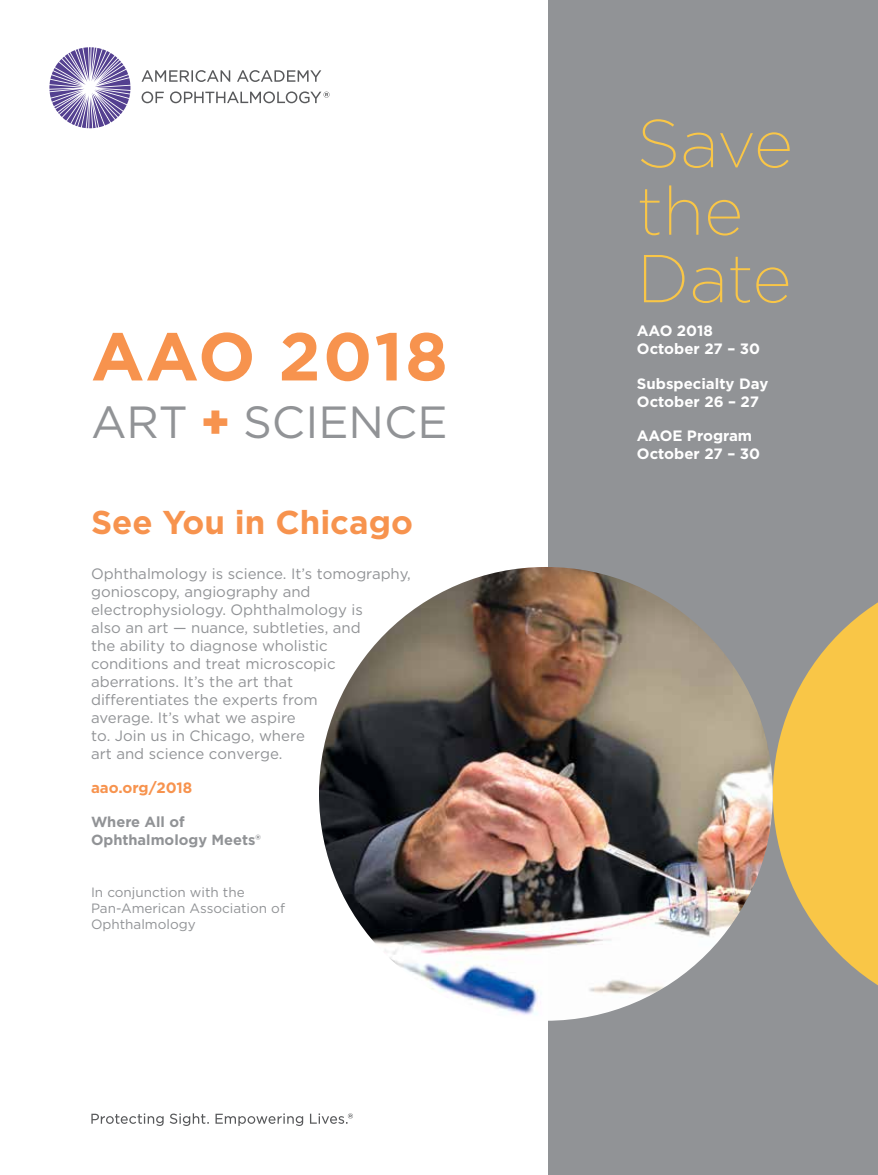
<style>
.page{position:relative;width:878px;height:1175px;background:#fff}
.page>*{position:absolute;margin:0;border:0;box-sizing:border-box;transform-origin:0 0}
.t1{font:200 67.5px/67.5px "Gotham";color:#f9c647}
.t2{font:700 67.5px "Gotham";letter-spacing:.03em;color:#f7934e}
.t3{font:45px "Gotham";color:#919396}
.t4{font:700 33px "Gotham";color:#f7934e}
.t5{font:15px/18px "Gotham";color:#919396}
.t6{font:700 15px/18px "Gotham";color:#fff}
.t7{font:700 15px "Gotham";color:#f7934e}
.t8{font:700 14.7px/17.5px "Gotham";color:#919396}
.t9{font:13.5px/16.2px "Gotham";color:#919396}
.s1{font-weight:900;color:#f7934e}
</style>
<div class="page">
<div style="left:548px;top:0;width:330px;height:1174px;background:#919396"></div>
<img style="left:319px;top:567px;width:453px;height:453px;border-radius:227px">
<svg style="left:772px;top:602px;width:106px;height:384px;fill:#f9c647"></svg>
<svg style="left:91px;top:1113px;width:262px;height:13px"></svg>
<svg style="left:49px;top:47px;width:81px;height:81px"></svg>
<svg style="left:141px;top:70px;width:188px;height:33px"></svg>
<h1 class="t2" style="left:91px;top:312px;width:358px">AAO 2018</h1>
<h2 class="t3" style="left:91px;top:393px;width:358px">ART <span class="s1">+</span> SCIENCE</h2>
<h3 class="t4" style="left:91px;top:500px;width:323px">See You in Chicago</h3>
<p class="t5" style="left:91px;top:564px;width:321px">Ophthalmology is science. It’s tomography, gonioscopy, angiography and electrophysiology. Ophthalmology is<br>also an art — nuance, subtleties, and<br>the ability to diagnose wholistic<br>conditions and treat microscopic aberrations. It’s the art that<br>differentiates the experts from<br>average. It’s what we aspire<br>to. Join us in Chicago, where<br>art and science converge.</p>
<p class="t7" style="left:91px;top:778px;width:103px">aao.org/2018</p>
<p class="t8" style="left:91px;top:813px;width:171px">Where All of<br>Ophthalmology Meets®</p>
<p class="t9" style="left:91px;top:883px;width:195px">In conjunction with the<br>Pan-American Association of<br>Ophthalmology</p>
<h1 class="t1" style="left:637px;top:107px;width:158px">Save the<br>Date</h1>
<p class="t6" style="left:637px;top:322px;width:125px">AAO 2018<br>October 27 – 30</p>
<p class="t6" style="left:637px;top:374px;width:133px">Subspecialty Day<br>October 26 – 27</p>
<p class="t6" style="left:637px;top:426px;width:125px">AAOE Program<br>October 27 – 30</p>
</div>
